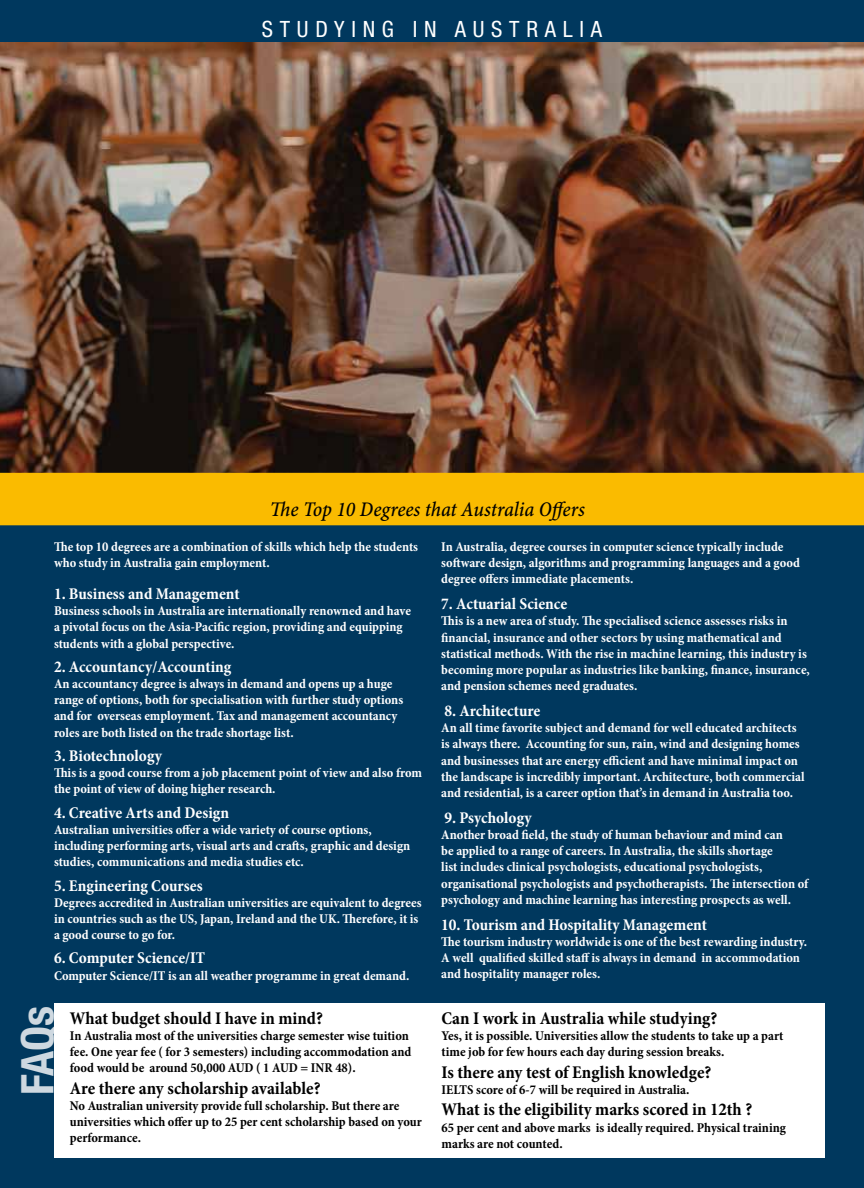
<style>
.page{position:relative;width:864px;height:1188px;background:#00385e}
.page>*{position:absolute;margin:0;border:0;box-sizing:border-box;transform-origin:0 0}
.t1{font:700 condensed 45px "Helvetica Neue LT Std";color:#fff}
.t2{font:condensed 22.5px "Helvetica Neue LT Std";letter-spacing:.3em;color:#fff}
.t3{font:21px "Minion Pro Medium Cn It Capt";letter-spacing:-.005em;color:#000}
.t4{font:700 condensed 18px "Minion Pro";color:#000}
.t5{font:700 condensed 16.5px "Minion Pro";color:#fff}
.t6{font:700 condensed 13.5px/16.2px "Minion Pro";color:#fff}
.t7{font:700 condensed 13.5px/16.2px "Minion Pro";color:#000}
</style>
<div class="page">
<img style="left:0;top:42px;width:864px;height:431px">
<div style="left:0;top:473px;width:864px;height:52px;background:#fabb00"></div>
<div style="left:54px;top:1004px;width:771px;height:154px;background:#fff"></div>
<h2 class="t2" style="left:262px;top:16px;width:342px">STUDYING IN AUSTRALIA</h2>
<h3 class="t3" style="left:270px;top:497px;width:317px">The Top 10 Degrees that Australia Offers</h3>
<p class="t6" style="left:54px;top:539px;width:366px">The top 10 degrees are a combination of skills which help the students who study in Australia gain employment.</p>
<p class="t5" style="left:54px;top:584px;width:187px">1. Business and Management</p>
<p class="t6" style="left:54px;top:603px;width:358px">Business schools in Australia are internationally renowned and have a pivotal focus on the Asia-Pacific region, providing and equipping students with a global perspective.</p>
<p class="t5" style="left:54px;top:657px;width:179px">2. Accountancy/Accounting</p>
<p class="t6" style="left:54px;top:676px;width:351px">An accountancy degree is always in demand and opens up a huge range of options, both for specialisation with further study options and for overseas employment. Tax and management accountancy roles are both listed on the trade shortage list.</p>
<p class="t5" style="left:54px;top:746px;width:110px">3. Biotechnology</p>
<p class="t6" style="left:54px;top:765px;width:370px">This is a good course from a job placement point of view and also from the point of view of doing higher research.</p>
<p class="t5" style="left:54px;top:803px;width:177px">4. Creative Arts and Design</p>
<p class="t6" style="left:54px;top:822px;width:358px">Australian universities offer a wide variety of course options, including performing arts, visual arts and crafts, graphic and design studies, communications and media studies etc.</p>
<p class="t5" style="left:54px;top:875px;width:150px">5. Engineering Courses</p>
<p class="t6" style="left:54px;top:895px;width:369px">Degrees accredited in Australian universities are equivalent to degrees in countries such as the US, Japan, Ireland and the UK. Therefore, it is a good course to go for.</p>
<p class="t5" style="left:54px;top:948px;width:153px">6. Computer Science/IT</p>
<p class="t6" style="left:54px;top:968px;width:357px">Computer Science/IT is an all weather programme in great demand.</p>
<p class="t6" style="left:441px;top:539px;width:360px">In Australia, degree courses in computer science typically include software design, algorithms and programming languages and a good degree offers immediate placements.</p>
<p class="t5" style="left:441px;top:594px;width:128px">7. Actuarial Science</p>
<p class="t6" style="left:441px;top:613px;width:370px">This is a new area of study. The specialised science assesses risks in financial, insurance and other sectors by using mathematical and statistical methods. With the rise in machine learning, this industry is becoming more popular as industries like banking, finance, insurance, and pension schemes need graduates.</p>
<p class="t5" style="left:445px;top:701px;width:97px">8. Architecture</p>
<p class="t6" style="left:441px;top:720px;width:365px">An all time favorite subject and demand for well educated architects is always there. Accounting for sun, rain, wind and designing homes and businesses that are energy efficient and have minimal impact on the landscape is incredibly important. Architecture, both commercial and residential, is a career option that’s in demand in Australia too.</p>
<p class="t5" style="left:445px;top:808px;width:89px">9. Psychology</p>
<p class="t6" style="left:441px;top:827px;width:369px">Another broad field, the study of human behaviour and mind can<br>be applied to a range of careers. In Australia, the skills shortage<br>list includes clinical psychologists, educational psychologists, organisational psychologists and psychotherapists. The intersection of psychology and machine learning has interesting prospects as well.</p>
<p class="t5" style="left:441px;top:914px;width:267px">10. Tourism and Hospitality Management</p>
<p class="t6" style="left:441px;top:934px;width:367px">The tourism industry worldwide is one of the best rewarding industry.<br>A well qualified skilled staff is always in demand in accommodation and hospitality manager roles.</p>
<h1 class="t1" style="left:10px;top:1095px;width:91px;rotate:-90deg">FAQs</h1>
<h3 class="t4" style="left:70px;top:1007px;width:255px">What budget should I have in mind?</h3>
<p class="t7" style="left:70px;top:1028px;width:343px">In Australia most of the universities charge semester wise tuition fee. One year fee ( for 3 semesters) including accommodation and food would be around 50,000 AUD ( 1 AUD = INR 48).</p>
<h3 class="t4" style="left:70px;top:1077px;width:252px">Are there any scholarship available?</h3>
<p class="t7" style="left:70px;top:1098px;width:353px">No Australian university provide full scholarship. But there are universities which offer up to 25 per cent scholarship based on your performance.</p>
<h3 class="t4" style="left:442px;top:1007px;width:277px">Can I work in Australia while studying?</h3>
<p class="t7" style="left:442px;top:1028px;width:343px">Yes, it is possible. Universities allow the students to take up a part time job for few hours each day during session breaks.</p>
<h3 class="t4" style="left:442px;top:1061px;width:271px">Is there any test of English knowledge?</h3>
<p class="t7" style="left:442px;top:1082px;width:249px">IELTS score of 6-7 will be required in Australia.</p>
<h3 class="t4" style="left:442px;top:1099px;width:312px">What is the eligibility marks scored in 12th ?</h3>
<p class="t7" style="left:442px;top:1120px;width:346px">65 per cent and above marks is ideally required. Physical training marks are not counted.</p>
</div>
